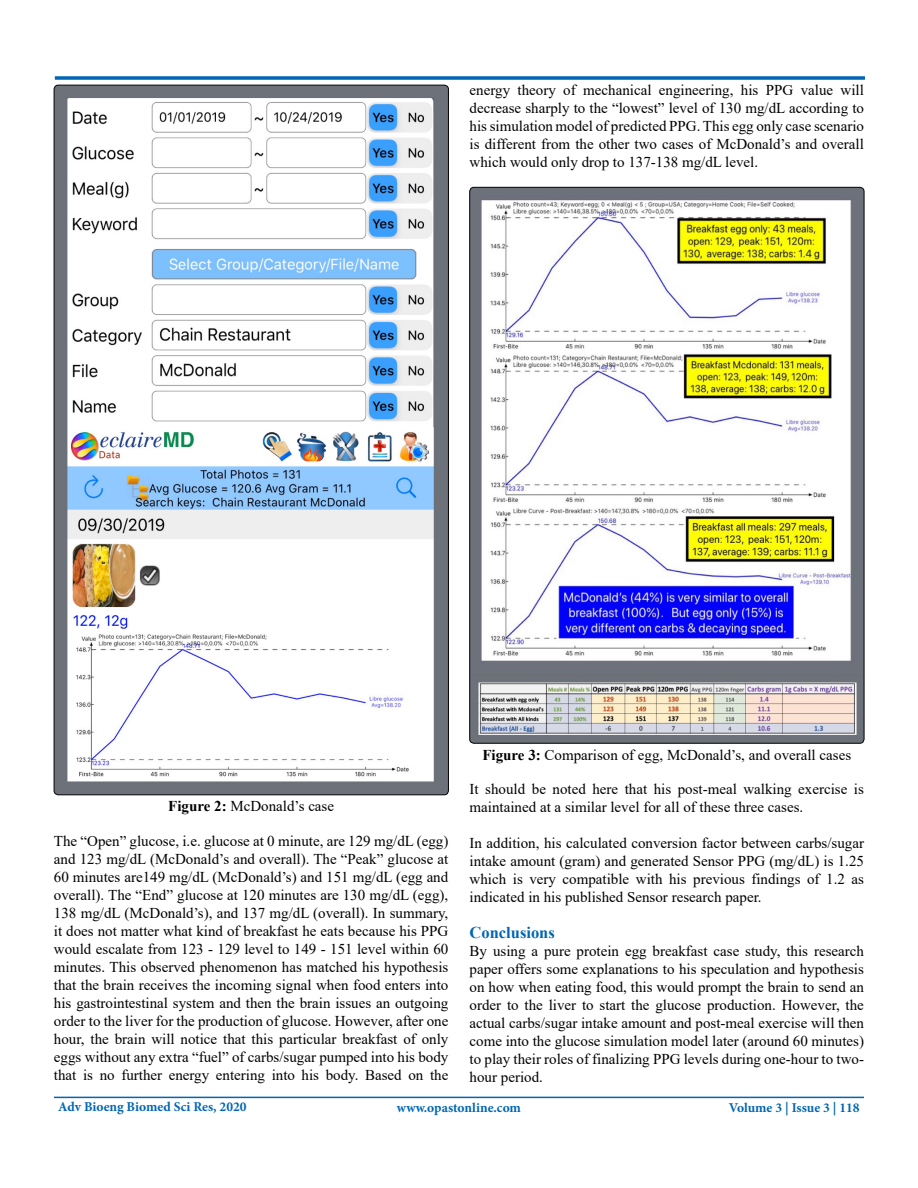
<style>
.page{position:relative;width:918px;height:1188px;background:#fff}
.page>*{position:absolute;margin:0;border:0;box-sizing:border-box;transform-origin:0 0}
.t1{font:700 16.5px "Times New Roman";color:#0066b3}
.t2{font:15px/18px "Times New Roman";color:#000;text-align:justify}
.t3{font:700 13.5px "Minion Pro";color:#0066b3}
.s1{font-weight:700}
</style>
<div class="page">
<hr style="left:54px;top:1097px;width:810px;height:1px;background:#0066b3">
<svg style="left:54px;top:76px;width:811px;height:4px"></svg>
<img style="left:54px;top:85px;width:394px;height:710px">
<img style="left:470px;top:187px;width:394px;height:556px">
<p class="t2" style="left:470px;top:81px;width:396px">energy theory of mechanical engineering, his PPG value will decrease sharply to the “lowest” level of 130 mg/dL according to his simulation model of predicted PPG. This egg only case scenario is different from the other two cases of McDonald’s and overall which would only drop to 137-138 mg/dL level.</p>
<p class="t2" style="left:168px;top:797px;width:167px"><span class="s1">Figure 2:</span> McDonald’s case</p>
<p class="t2" style="left:54px;top:831px;width:396px">The “Open” glucose, i.e. glucose at 0 minute, are 129 mg/dL (egg) and 123 mg/dL (McDonald’s and overall). The “Peak” glucose at 60 minutes are149 mg/dL (McDonald’s) and 151 mg/dL (egg and overall). The “End” glucose at 120 minutes are 130 mg/dL (egg), 138 mg/dL (McDonald’s), and 137 mg/dL (overall). In summary, it does not matter what kind of breakfast he eats because his PPG would escalate from 123 - 129 level to 149 - 151 level within 60 minutes. This observed phenomenon has matched his hypothesis that the brain receives the incoming signal when food enters into his gastrointestinal system and then the brain issues an outgoing order to the liver for the production of glucose. However, after one hour, the brain will notice that this particular breakfast of only eggs without any extra “fuel” of carbs/sugar pumped into his body that is no further energy entering into his body. Based on the</p>
<p class="t2" style="left:482px;top:745px;width:370px"><span class="s1">Figure 3:</span> Comparison of egg, McDonald’s, and overall cases</p>
<p class="t2" style="left:470px;top:780px;width:396px">It should be noted here that his post-meal walking exercise is maintained at a similar level for all of these three cases.</p>
<p class="t2" style="left:470px;top:834px;width:396px">In addition, his calculated conversion factor between carbs/sugar intake amount (gram) and generated Sensor PPG (mg/dL) is 1.25 which is very compatible with his previous findings of 1.2 as indicated in his published Sensor research paper.</p>
<p class="t1" style="left:470px;top:921px;width:87px">Conclusions</p>
<p class="t2" style="left:470px;top:942px;width:396px">By using a pure protein egg breakfast case study, this research paper offers some explanations to his speculation and hypothesis on how when eating food, this would prompt the brain to send an order to the liver to start the glucose production. However, the actual carbs/sugar intake amount and post-meal exercise will then come into the glucose simulation model later (around 60 minutes) to play their roles of finalizing PPG levels during one-hour to two&shy;hour period.</p>
<p class="t3" style="left:58px;top:1098px;width:190px">Adv Bioeng Biomed Sci Res, 2020</p>
<p class="t3" style="left:397px;top:1098px;width:126px">www.opastonline.com</p>
<p class="t3" style="left:729px;top:1098px;width:133px">Volume 3 | Issue 3 | 118</p>
</div>
